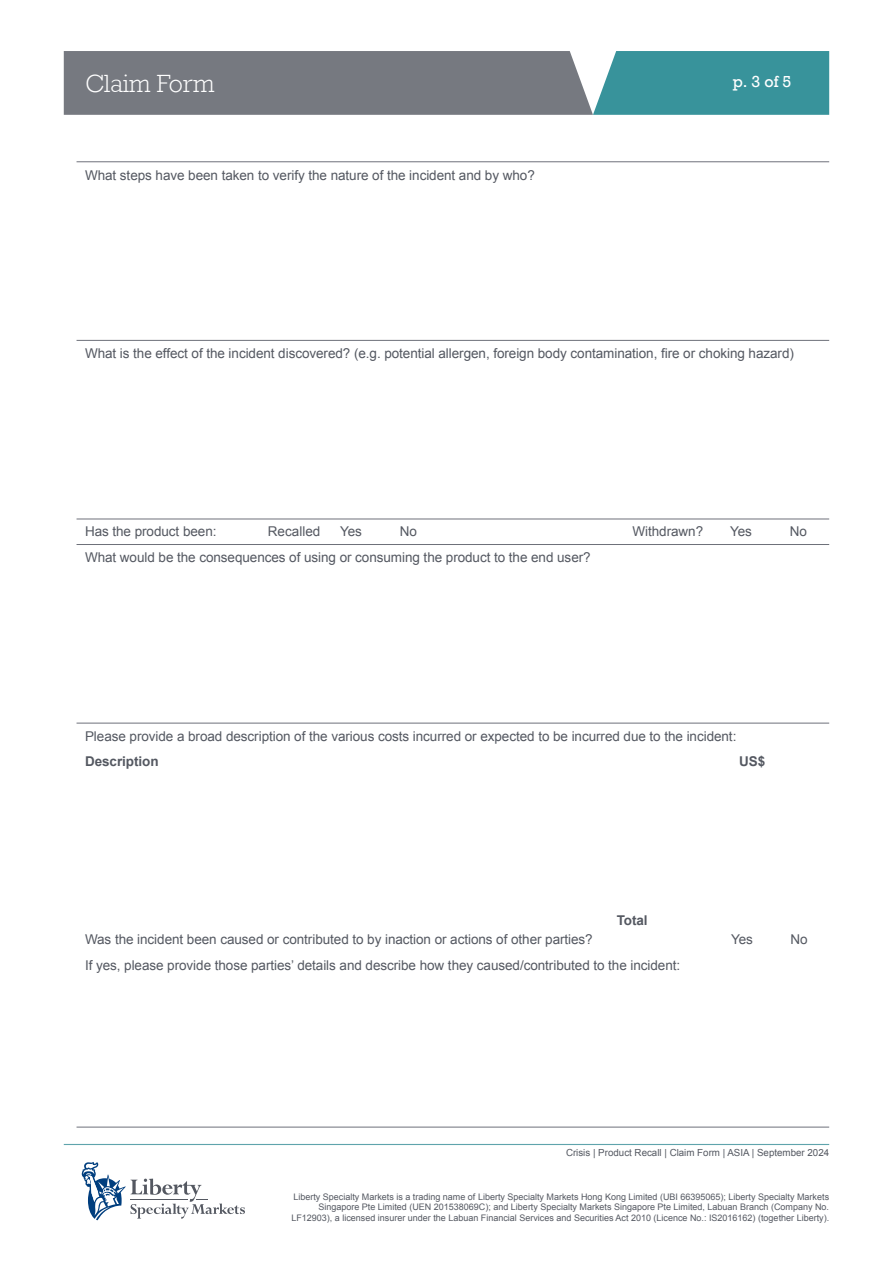
<style>
.page{position:relative;width:893px;height:1263px;background:#fff}
.page>*{position:absolute;margin:0;border:0;box-sizing:border-box;transform-origin:0 0}
.t1{font:300 25.5px "Rockwell Std";letter-spacing:-.005em;color:#fff}
.t2{font:15px "Rockwell";color:#fff}
.t3{font:13.5px "Arial";letter-spacing:-.005em;color:#545861}
.t4{font:700 13.5px "Arial";letter-spacing:-.005em;color:#545861}
.t5{font:9.75px "Arial";color:#545861}
.t6{font:9px/10.5px "Arial";color:#545861;text-align:right}
</style>
<div class="page">
<svg style="left:64px;top:51px;width:765px;height:64px;background:#68858c"></svg>
<hr style="left:64px;top:1144px;width:765px;height:1px;background:#5fa4ac">
<svg style="left:82px;top:1162px;width:163px;height:58px"></svg>
<hr style="left:77px;top:162px;width:752px;height:1px;background:#6e717a">
<hr style="left:77px;top:1127px;width:752px;height:1px;background:#6e717a">
<hr style="left:77px;top:340px;width:752px;height:1px;background:#6e717a">
<hr style="left:77px;top:519px;width:752px;height:1px;background:#6e717a">
<hr style="left:77px;top:544px;width:752px;height:1px;background:#6e717a">
<hr style="left:77px;top:723px;width:752px;height:1px;background:#6e717a">
<h1 class="t1" style="left:85px;top:69px;width:131px">Claim Form</h1>
<p class="t2" style="left:733px;top:72px;width:60px">p. 3 of 5</p>
<p class="t3" style="left:85px;top:166px;width:451px">What steps have been taken to verify the nature of the incident and by who?</p>
<p class="t3" style="left:85px;top:345px;width:710px">What is the effect of the incident discovered? (e.g. potential allergen, foreign body contamination, fire or choking hazard)</p>
<p class="t3" style="left:85px;top:522px;width:133px">Has the product been:</p>
<p class="t3" style="left:268px;top:522px;width:54px">Recalled</p>
<p class="t3" style="left:340px;top:522px;width:23px">Yes</p>
<p class="t3" style="left:400px;top:522px;width:19px">No</p>
<p class="t3" style="left:633px;top:522px;width:72px">Withdrawn?</p>
<p class="t3" style="left:730px;top:522px;width:23px">Yes</p>
<p class="t3" style="left:790px;top:522px;width:19px">No</p>
<p class="t3" style="left:85px;top:549px;width:507px">What would be the consequences of using or consuming the product to the end user?</p>
<p class="t3" style="left:85px;top:727px;width:653px">Please provide a broad description of the various costs incurred or expected to be incurred due to the incident:</p>
<p class="t4" style="left:85px;top:753px;width:75px">Description</p>
<p class="t4" style="left:739px;top:753px;width:28px">US$</p>
<p class="t4" style="left:617px;top:911px;width:32px">Total</p>
<p class="t3" style="left:85px;top:931px;width:509px">Was the incident been caused or contributed to by inaction or actions of other parties?</p>
<p class="t3" style="left:731px;top:931px;width:23px">Yes</p>
<p class="t3" style="left:791px;top:931px;width:19px">No</p>
<p class="t3" style="left:85px;top:957px;width:597px">If yes, please provide those parties’ details and describe how they caused/contributed to the incident:</p>
<p class="t5" style="left:566px;top:1146px;width:265px">Crisis | Product Recall | Claim Form | ASIA | September 2024</p>
<p class="t6" style="left:291px;top:1191px;width:539px">Liberty Specialty Markets is a trading name of Liberty Specialty Markets Hong Kong Limited (UBI 66395065); Liberty Specialty Markets<br>Singapore Pte Limited (UEN 201538069C); and Liberty Specialty Markets Singapore Pte Limited, Labuan Branch (Company No.<br>LF12903), a licensed insurer under the Labuan Financial Services and Securities Act 2010 (Licence No.: IS2016162) (together Liberty).</p>
</div>
